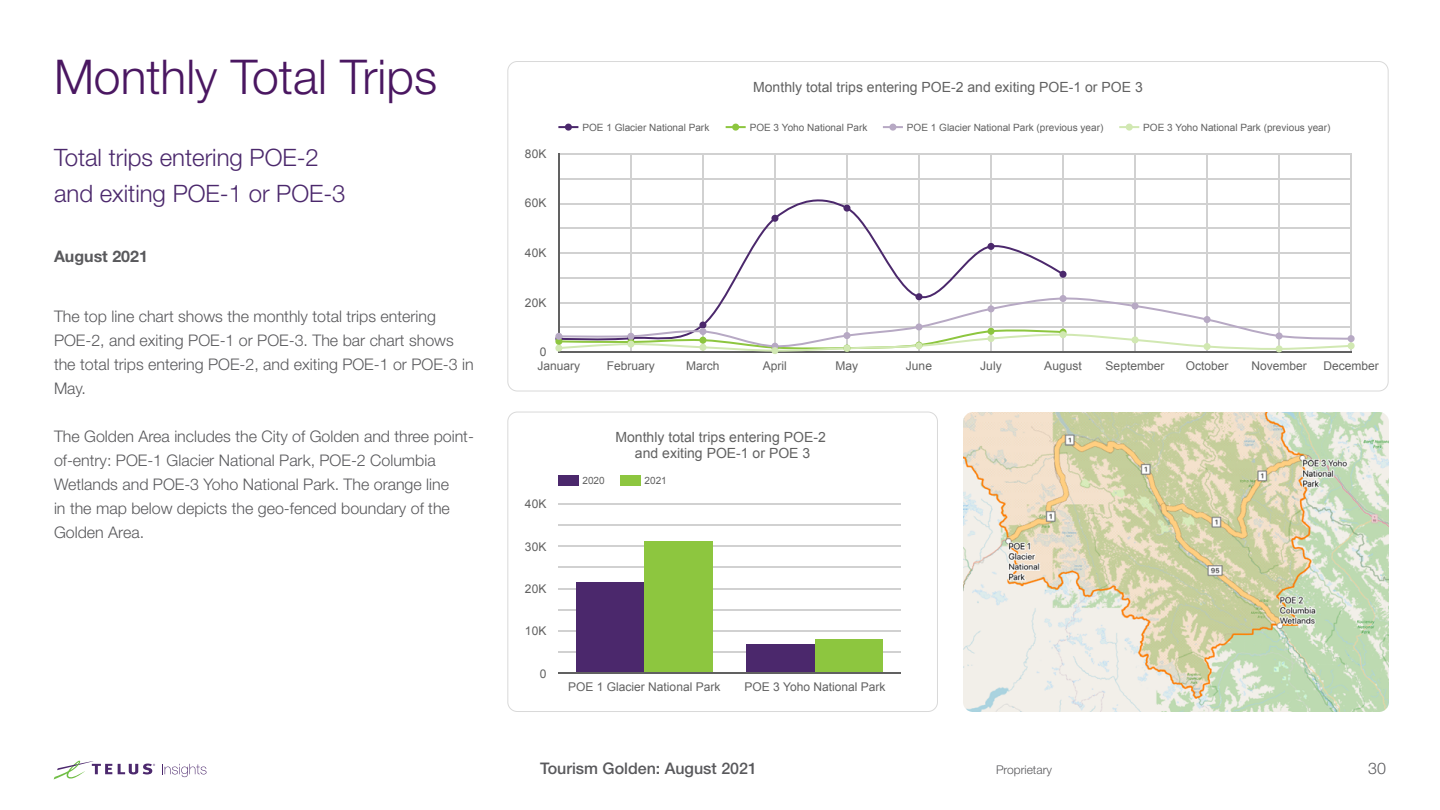
<style>
.page{position:relative;width:1440px;height:810px;background:#fff}
.page>*{position:absolute;margin:0;border:0;box-sizing:border-box;transform-origin:0 0}
.t1{font:300 48px "Helvetica Neue LT Std";color:#4a1761}
.t2{font:300 24px/36px "Helvetica Neue LT Std";color:#4b286c}
.t3{font:300 16px/24px "Helvetica Neue LT Std";color:#59595c}
.t4{font:500 16px "Helvetica Neue LT Std";color:#59595c}
.t5{font:700 16px "Helvetica Neue LT Std";color:#59595c}
.t6{font:14px/16px "Arial";color:#616161;text-align:center}
.t7{font:12px "Arial";color:#616161}
.t8{font:300 12px "Helvetica Neue LT Std";color:#59595c}
.t9{font:10px "Arial";color:#616161}
</style>
<div class="page">
<svg style="left:54px;top:761px;width:58px;height:18px"></svg>
<svg style="left:118px;top:764px;width:37px;height:10px"></svg>
<svg style="left:162px;top:764px;width:44px;height:13px"></svg>
<svg style="left:507px;top:411px;width:431px;height:301px"></svg>
<div style="left:558px;top:476px;width:20px;height:10px;background:#4b286c"></div>
<div style="left:620px;top:476px;width:21px;height:10px;background:#8dc63f"></div>
<hr style="left:558px;top:631px;width:343px;height:1px;background:#d1d1d1">
<hr style="left:558px;top:589px;width:343px;height:1px;background:#d1d1d1">
<hr style="left:558px;top:546px;width:343px;height:1px;background:#d1d1d1">
<hr style="left:558px;top:504px;width:343px;height:1px;background:#d1d1d1">
<hr style="left:558px;top:652px;width:343px;height:1px;background:#d1d1d1">
<hr style="left:558px;top:610px;width:343px;height:1px;background:#d1d1d1">
<hr style="left:558px;top:567px;width:343px;height:1px;background:#d1d1d1">
<hr style="left:558px;top:525px;width:343px;height:1px;background:#d1d1d1">
<div style="left:576px;top:583px;width:68px;height:90px;background:#4b286c"></div>
<div style="left:747px;top:645px;width:68px;height:28px;background:#4b286c"></div>
<div style="left:645px;top:542px;width:68px;height:131px;background:#8dc63f"></div>
<div style="left:816px;top:640px;width:67px;height:33px;background:#8dc63f"></div>
<hr style="left:558px;top:673px;width:343px;height:1px;background:#616161">
<div style="left:517px;top:421px;width:411px;height:45px;background:#fff"></div>
<svg style="left:507px;top:61px;width:882px;height:331px"></svg>
<hr style="left:558px;top:126px;width:20px;height:2px;background:#4b286c">
<svg style="left:565px;top:124px;width:7px;height:7px"></svg>
<hr style="left:726px;top:126px;width:20px;height:2px;background:#8dc63f">
<svg style="left:732px;top:124px;width:7px;height:7px"></svg>
<hr style="left:883px;top:126px;width:20px;height:2px;background:#b7a9c4">
<svg style="left:889px;top:124px;width:7px;height:7px"></svg>
<hr style="left:1119px;top:126px;width:20px;height:2px;background:#d1e8b2">
<svg style="left:1126px;top:124px;width:7px;height:7px"></svg>
<hr style="left:631px;top:153px;width:1px;height:199px;background:#d1d1d1">
<hr style="left:703px;top:153px;width:1px;height:199px;background:#d1d1d1">
<hr style="left:775px;top:153px;width:1px;height:199px;background:#d1d1d1">
<hr style="left:847px;top:153px;width:1px;height:199px;background:#d1d1d1">
<hr style="left:919px;top:153px;width:1px;height:199px;background:#d1d1d1">
<hr style="left:990px;top:153px;width:1px;height:199px;background:#d1d1d1">
<hr style="left:1062px;top:153px;width:1px;height:199px;background:#d1d1d1">
<hr style="left:1134px;top:153px;width:1px;height:199px;background:#d1d1d1">
<hr style="left:1206px;top:153px;width:1px;height:199px;background:#d1d1d1">
<hr style="left:1279px;top:153px;width:1px;height:199px;background:#d1d1d1">
<hr style="left:1351px;top:153px;width:1px;height:199px;background:#d1d1d1">
<hr style="left:558px;top:252px;width:794px;height:1px;background:#d1d1d1">
<hr style="left:558px;top:203px;width:794px;height:1px;background:#d1d1d1">
<hr style="left:558px;top:153px;width:794px;height:1px;background:#d1d1d1">
<hr style="left:558px;top:277px;width:794px;height:1px;background:#d1d1d1">
<hr style="left:558px;top:227px;width:794px;height:1px;background:#d1d1d1">
<hr style="left:558px;top:178px;width:794px;height:1px;background:#d1d1d1">
<hr style="left:558px;top:153px;width:1px;height:199px;background:#616161">
<svg style="left:559px;top:195px;width:506px;height:98px"></svg>
<svg style="left:771px;top:215px;width:7px;height:7px"></svg>
<svg style="left:843px;top:205px;width:7px;height:7px"></svg>
<svg style="left:988px;top:243px;width:7px;height:7px"></svg>
<svg style="left:1060px;top:271px;width:7px;height:7px"></svg>
<svg style="left:555px;top:293px;width:800px;height:61px"></svg>
<div style="left:527px;top:71px;width:842px;height:30px;background:#fff"></div>
<div style="left:852px;top:418px;width:19px;height:19px;background:#fff"></div>
<div style="left:905px;top:418px;width:20px;height:19px;background:#fff"></div>
<div style="left:1356px;top:67px;width:19px;height:20px;background:#fff"></div>
<img style="left:963px;top:412px;width:426px;height:300px">
<h1 class="t1" style="left:54px;top:48px;width:385px">Monthly Total Trips</h1>
<h2 class="t2" style="left:54px;top:139px;width:293px">Total trips entering POE-2 and exiting POE-1 or POE-3</h2>
<p class="t5" style="left:54px;top:247px;width:95px">August 2021</p>
<p class="t3" style="left:54px;top:304px;width:421px">The top line chart shows the monthly total trips entering POE-2, and exiting POE-1 or POE-3. The bar chart shows the total trips entering POE-2, and exiting POE-1 or POE-3 in May.</p>
<p class="t3" style="left:54px;top:424px;width:421px">The Golden Area includes the City of Golden and three point&shy;of-entry: POE-1 Glacier National Park, POE-2 Columbia Wetlands and POE-3 Yoho National Park. The orange line<br>in the map below depicts the geo-fenced boundary of the Golden Area.</p>
<p class="t6" style="left:753px;top:79px;width:391px">Monthly total trips entering POE-2 and exiting POE-1 or POE 3</p>
<p class="t7" style="left:525px;top:145px;width:23px">80K</p>
<p class="t7" style="left:525px;top:195px;width:23px">60K</p>
<p class="t7" style="left:525px;top:245px;width:23px">40K</p>
<p class="t7" style="left:525px;top:294px;width:23px">20K</p>
<p class="t7" style="left:540px;top:344px;width:8px">0</p>
<p class="t9" style="left:582px;top:120px;width:128px">POE 1 Glacier National Park</p>
<p class="t9" style="left:750px;top:120px;width:119px">POE 3 Yoho National Park</p>
<p class="t9" style="left:907px;top:120px;width:198px">POE 1 Glacier National Park (previous year)</p>
<p class="t9" style="left:1143px;top:120px;width:189px">POE 3 Yoho National Park (previous year)</p>
<p class="t7" style="left:538px;top:357px;width:44px">January</p>
<p class="t7" style="left:607px;top:357px;width:50px">February</p>
<p class="t7" style="left:686px;top:357px;width:35px">March</p>
<p class="t7" style="left:763px;top:357px;width:26px">April</p>
<p class="t7" style="left:836px;top:357px;width:24px">May</p>
<p class="t7" style="left:906px;top:357px;width:28px">June</p>
<p class="t7" style="left:980px;top:357px;width:23px">July</p>
<p class="t7" style="left:1044px;top:357px;width:39px">August</p>
<p class="t7" style="left:1106px;top:357px;width:60px">September</p>
<p class="t7" style="left:1186px;top:357px;width:44px">October</p>
<p class="t7" style="left:1251px;top:357px;width:57px">November</p>
<p class="t7" style="left:1323px;top:357px;width:57px">December</p>
<p class="t6" style="left:615px;top:429px;width:212px">Monthly total trips entering POE-2 and exiting POE-1 or POE 3</p>
<p class="t7" style="left:525px;top:496px;width:23px">40K</p>
<p class="t7" style="left:525px;top:538px;width:23px">30K</p>
<p class="t7" style="left:525px;top:581px;width:23px">20K</p>
<p class="t7" style="left:525px;top:623px;width:23px">10K</p>
<p class="t7" style="left:540px;top:665px;width:8px">0</p>
<p class="t9" style="left:582px;top:474px;width:24px">2020</p>
<p class="t9" style="left:645px;top:474px;width:24px">2021</p>
<p class="t7" style="left:568px;top:679px;width:154px">POE 1 Glacier National Park</p>
<p class="t7" style="left:744px;top:679px;width:143px">POE 3 Yoho National Park</p>
<p class="t4" style="left:540px;top:759px;width:218px">Tourism Golden: August 2021</p>
<p class="t8" style="left:996px;top:762px;width:58px">Proprietary</p>
<p class="t3" style="left:1368px;top:756px;width:19px">30</p>
</div>
